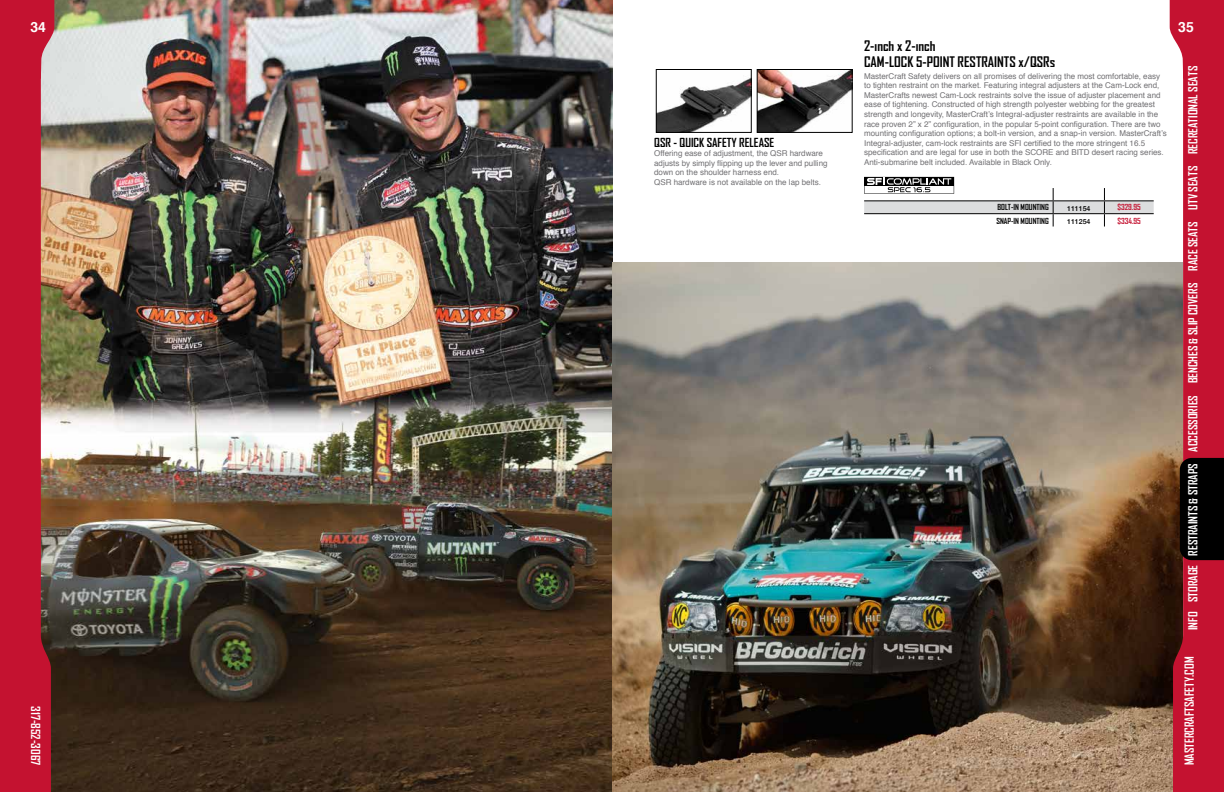
<style>
.page{position:relative;width:1224px;height:792px;background:#fff}
.page>*{position:absolute;margin:0;border:0;box-sizing:border-box;transform-origin:0 0}
.t1{font:14px/16.8px "ACG10 East";color:#000}
.t2{font:700 14px "Helvetica";color:#fff}
.t3{font:12px "ACG10 East";color:#fff}
.t4{font:12px "ACG10 East";color:#000}
.t5{font:8px/9.6px "Helvetica";color:#717073}
.t6{font:8px "ACG10 East";color:#000}
.t7{font:8px "ACG10 East";color:#c41230}
.t8{font:500 7px "Helvetica Neue";color:#000}
</style>
<div class="page">
<img style="left:54px;top:0;width:559px;height:792px">
<img style="left:658px;top:78px;width:92px;height:53px">
<div style="left:656px;top:69px;width:96px;height:64px;border:1px solid #000"></div>
<img style="left:759px;top:71px;width:92px;height:60px">
<div style="left:757px;top:69px;width:96px;height:64px;border:1px solid #000"></div>
<svg style="left:864px;top:177px;width:290px;height:50px"></svg>
<img style="left:612px;top:262px;width:558px;height:530px">
<svg style="left:0;top:0;width:54px;height:792px;background:#bd283c"></svg>
<svg style="left:1170px;top:0;width:54px;height:792px;background:#a7293c"></svg>
<h1 class="t2" style="left:30px;top:16px;width:17px">34</h1>
<h1 class="t2" style="left:1178px;top:16px;width:17px">35</h1>
<h2 class="t3" style="left:41px;top:706px;width:61px;rotate:90deg">317-852-3067</h2>
<h2 class="t4" style="left:654px;top:137px;width:122px">QSR - QUICK SAFETY RELEASE</h2>
<p class="t5" style="left:654px;top:149px;width:175px">Offering ease of adjustment, the QSR hardware adjusts by simply flipping up the lever and pulling down on the shoulder harness end.<br>QSR hardware is not available on the lap belts.</p>
<h1 class="t1" style="left:864px;top:38px;width:193px">2-inch x 2-inch<br>CAM-LOCK 5-POINT RESTRAINTS x/QSRs</h1>
<p class="t5" style="left:864px;top:71px;width:304px">MasterCraft Safety delivers on all promises of delivering the most comfortable, easy to tighten restraint on the market. Featuring integral adjusters at the Cam-Lock end, MasterCrafts newest Cam-Lock restraints solve the issue of adjuster placement and ease of tightening. Constructed of high strength polyester webbing for the greatest strength and longevity, MasterCraft’s Integral-adjuster restraints are available in the race proven 2” x 2” configuration, in the popular 5-point configuration. There are two mounting configuration options; a bolt-in version, and a snap-in version. MasterCraft’s Integral-adjuster, cam-lock restraints are SFI certified to the more stringent 16.5 specification and are legal for use in both the SCORE and BITD desert racing series.<br>Anti-submarine belt included. Available in Black Only.</p>
<p class="t6" style="left:997px;top:204px;width:53px">BOLT-IN MOUNTING</p>
<p class="t8" style="left:1067px;top:203px;width:25px">111154</p>
<p class="t7" style="left:1117px;top:204px;width:25px">$329.95</p>
<p class="t6" style="left:996px;top:217px;width:54px">SNAP-IN MOUNTING</p>
<p class="t8" style="left:1067px;top:216px;width:25px">111254</p>
<p class="t7" style="left:1117px;top:217px;width:25px">$334.95</p>
<h2 class="t3" style="left:1187px;top:630px;width:566px;rotate:-90deg">INFO STORAGE RESTRAINTS &amp; STRAPS ACCESSORIES BENCHES &amp; SLIP COVERS RACE SEATS UTV SEATS RECREATIONAL SEATS</h2>
<h2 class="t3" style="left:1183px;top:765px;width:110px;rotate:-90deg">MASTERCRAFTSAFETY.COM</h2>
</div>
